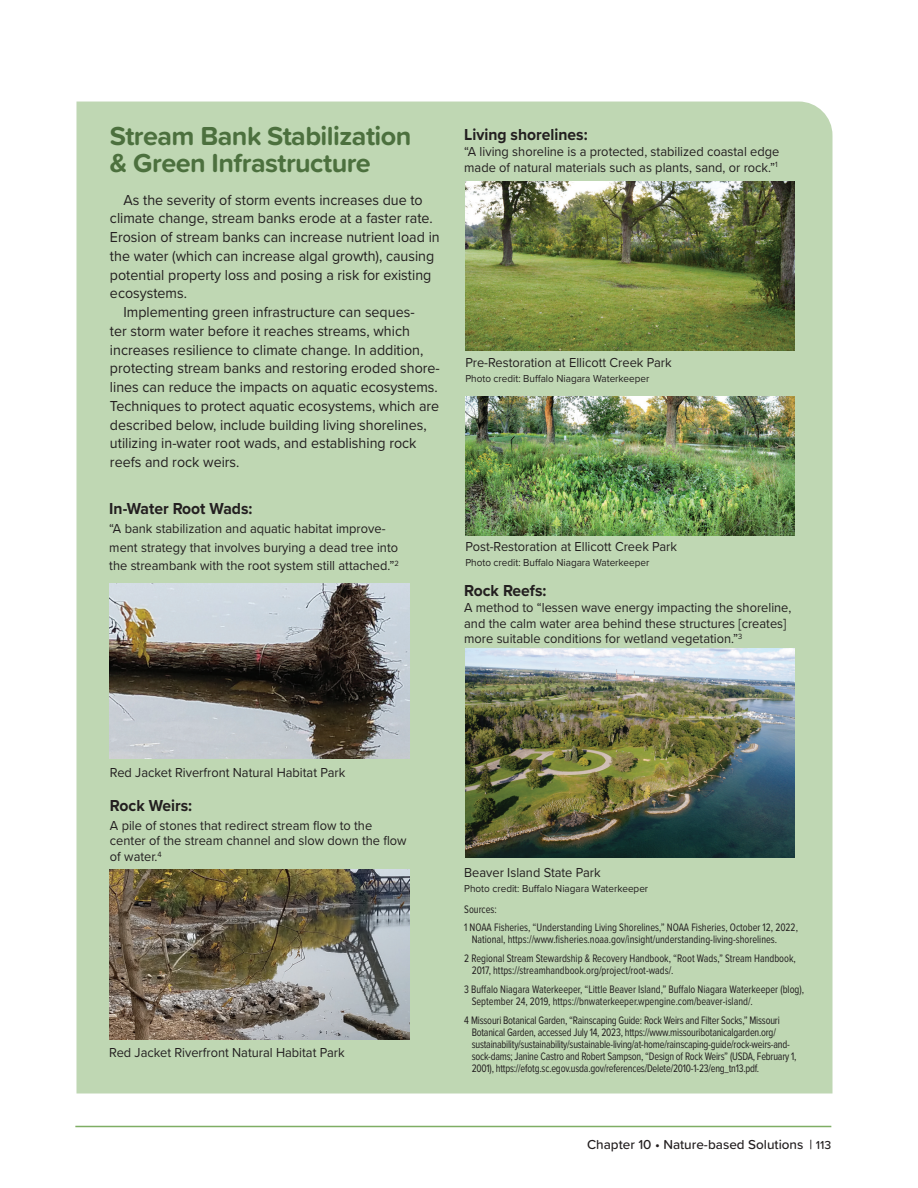
<style>
.page{position:relative;width:918px;height:1188px;background:#fff}
.page>*{position:absolute;margin:0;border:0;box-sizing:border-box;transform-origin:0 0}
.t1{font:700 27px/27px "Proxima Soft";letter-spacing:-.02em;color:#4c703e}
.t2{font:700 16.5px "Proxima Nova";color:#231f20;scale:.95 1}
.t3{font:15px "Proxima Nova";color:#231f20;scale:.95 1}
.t4{font:13.5px/15.8px "Proxima Nova";color:#231f20;scale:.95 1}
.t5{font:500 13.5px "Proxima Soft";color:#231f20}
.t6{font:11.25px/12px "Proxima Nova Cond";letter-spacing:-.02em;color:#231f20;scale:.91 1}
.t7{font:11.25px/18.8px "Proxima Nova Cond";color:#231f20;scale:.91 1}
.t8{font:10.5px "Proxima Nova";color:#231f20;scale:.95 1}
.s1{font-size:12px}
</style>
<div class="page">
<hr style="left:75px;top:1126px;width:756px;height:1px;background:#7eae64">
<div style="left:76px;top:102px;width:756px;height:992px;background:#bfd7b3"></div>
<img style="left:465px;top:181px;width:330px;height:170px">
<img style="left:465px;top:397px;width:330px;height:138px">
<img style="left:110px;top:583px;width:300px;height:175px">
<img style="left:465px;top:648px;width:330px;height:210px">
<img style="left:110px;top:870px;width:299px;height:169px">
<h1 class="t1" style="left:110px;top:122px;width:303px">Stream Bank Stabilization &amp; Green Infrastructure</h1>
<p class="t3" style="left:123px;top:188px;width:317px">As the severity of storm events increases due to</p>
<p class="t3" style="left:110px;top:207px;width:341px">climate change, stream banks erode at a faster rate.</p>
<p class="t3" style="left:110px;top:226px;width:349px">Erosion of stream banks can increase nutrient load in</p>
<p class="t3" style="left:110px;top:245px;width:343px">the water (which can increase algal growth), causing</p>
<p class="t3" style="left:110px;top:263px;width:340px">potential property loss and posing a risk for existing</p>
<p class="t3" style="left:110px;top:282px;width:83px">ecosystems.</p>
<p class="t3" style="left:123px;top:301px;width:308px">Implementing green infrastructure can seques-</p>
<p class="t3" style="left:110px;top:320px;width:317px">ter storm water before it reaches streams, which</p>
<p class="t3" style="left:110px;top:338px;width:331px">increases resilience to climate change. In addition,</p>
<p class="t3" style="left:110px;top:357px;width:349px">protecting stream banks and restoring eroded shore-</p>
<p class="t3" style="left:110px;top:376px;width:347px">lines can reduce the impacts on aquatic ecosystems.</p>
<p class="t3" style="left:110px;top:395px;width:348px">Techniques to protect aquatic ecosystems, which are</p>
<p class="t3" style="left:110px;top:413px;width:335px">described below, include building living shorelines,</p>
<p class="t3" style="left:110px;top:432px;width:324px">utilizing in-water root wads, and establishing rock</p>
<p class="t3" style="left:110px;top:451px;width:138px">reefs and rock weirs.</p>
<p class="t2" style="left:109px;top:496px;width:152px">In-Water Root Wads:</p>
<p class="t4" style="left:109px;top:518px;width:306px;line-height:18.8px">“A bank stabilization and aquatic habitat improve&shy;ment strategy that involves burying a dead tree into the streambank with the root system still attached.”<sup>2</sup></p>
<p class="t2" style="left:464px;top:122px;width:131px">Living shorelines:</p>
<p class="t4" style="left:464px;top:143px;width:333px">“A living shoreline is a protected, stabilized coastal edge made of natural materials such as plants, sand, or rock.”<sup>1</sup></p>
<p class="t4" style="left:465px;top:354px;width:219px">Pre-Restoration at Ellicott Creek Park</p>
<p class="t8" style="left:465px;top:371px;width:195px">Photo credit: Buffalo Niagara Waterkeeper</p>
<p class="t4" style="left:465px;top:538px;width:224px">Post-Restoration at Ellicott Creek Park</p>
<p class="t8" style="left:465px;top:554px;width:195px">Photo credit: Buffalo Niagara Waterkeeper</p>
<p class="t2" style="left:464px;top:578px;width:88px">Rock Reefs:</p>
<p class="t4" style="left:464px;top:599px;width:346px">A method to “lessen wave energy impacting the shoreline, and the calm water area behind these structures [creates] more suitable conditions for wetland vegetation.”<sup>3</sup></p>
<p class="t4" style="left:110px;top:764px;width:249px">Red Jacket Riverfront Natural Habitat Park</p>
<p class="t2" style="left:110px;top:793px;width:88px">Rock Weirs:</p>
<p class="t4" style="left:110px;top:817px;width:314px">A pile of stones that redirect stream flow to the center of the stream channel and slow down the flow of water.<sup>4</sup></p>
<p class="t4" style="left:109px;top:1044px;width:249px">Red Jacket Riverfront Natural Habitat Park</p>
<p class="t4" style="left:464px;top:864px;width:145px">Beaver Island State Park</p>
<p class="t8" style="left:464px;top:881px;width:195px">Photo credit: Buffalo Niagara Waterkeeper</p>
<p class="t7" style="left:464px;top:899px;width:368px">Sources:<br>1 NOAA Fisheries, “Understanding Living Shorelines,” NOAA Fisheries, October 12, 2022,</p>
<p class="t7" style="left:464px;top:930px;width:366px;text-indent:8px">National, https://www.fisheries.noaa.gov/insight/understanding-living-shorelines.<br>2 Regional Stream Stewardship &amp; Recovery Handbook, “Root Wads,” Stream Handbook,</p>
<p class="t7" style="left:464px;top:961px;width:375px;text-indent:8px">2017, https://streamhandbook.org/project/root-wads/.<br>3 Buffalo Niagara Waterkeeper, “Little Beaver Island,” Buffalo Niagara Waterkeeper (blog),</p>
<p class="t6" style="left:464px;top:991px;width:348px;line-height:18.8px;text-indent:8px">September 24, 2019, https://bnwaterkeeper.wpengine.com/beaver-island/.<br>4 Missouri Botanical Garden, “Rainscaping Guide: Rock Weirs and Filter Socks,” Missouri</p>
<p class="t6" style="left:472px;top:1025px;width:358px">Botanical Garden, accessed July 14, 2023, https://www.missouribotanicalgarden.org/ sustainability/sustainability/sustainable-living/at-home/rainscaping-guide/rock-weirs-and&shy;sock-dams; Janine Castro and Robert Sampson, “Design of Rock Weirs” (USDA, February 1, 2001), https://efotg.sc.egov.usda.gov/references/Delete/2010-1-23/eng_tn13.pdf.</p>
<p class="t5" style="left:587px;top:1134px;width:246px">Chapter 10 • Nature-based Solutions | <span class="s1">113</span></p>
</div>
